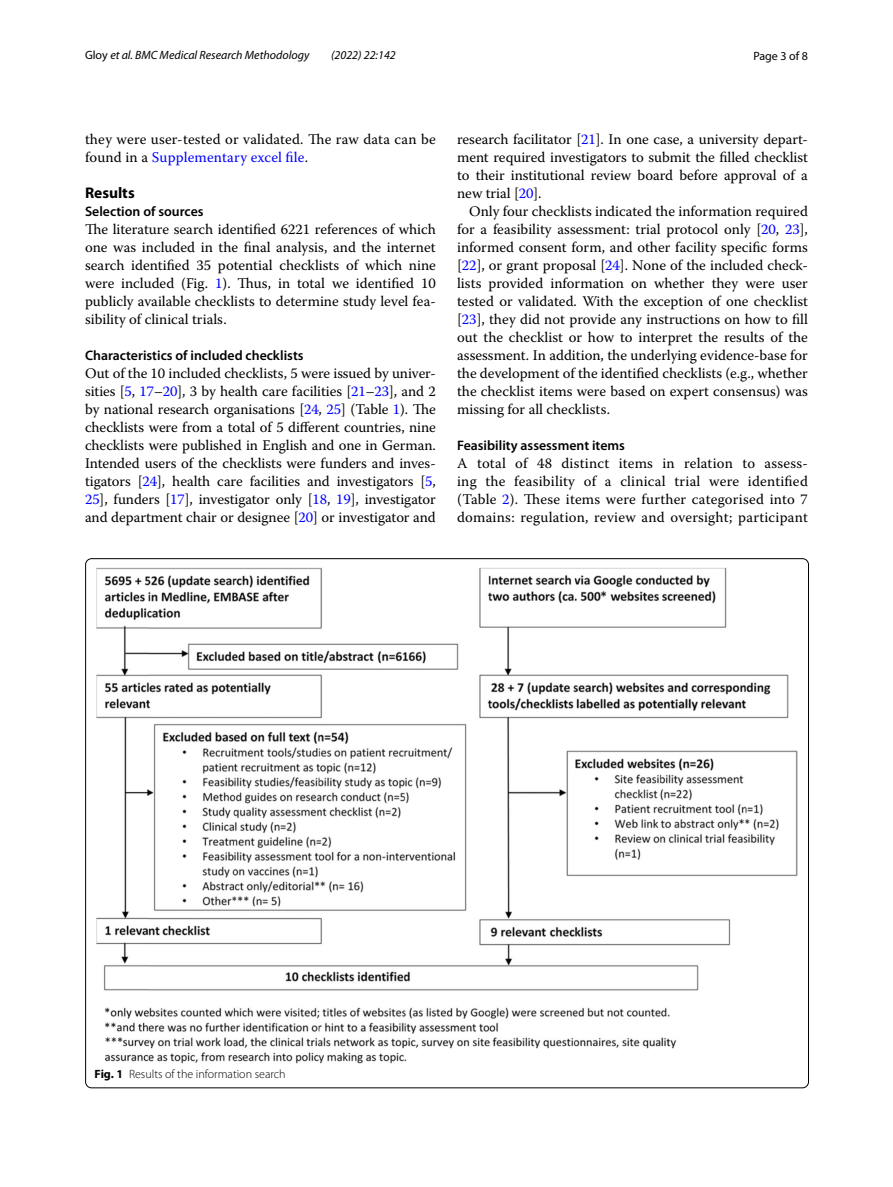
<style>
.page{position:relative;width:893px;height:1187px;background:#fff}
.page>*{position:absolute;margin:0;border:0;box-sizing:border-box;transform-origin:0 0}
.t1{font:700 15.45px "Myriad Pro";color:#000}
.t2{font:14.7px/18px "Warnock Pro";color:#000;text-align:justify}
.t3{font:600 13.8px "Myriad Pro";color:#000}
.t4{font:italic 12px "Myriad Pro";color:#000}
.t5{font:300 12px "Myriad Pro";color:#000}
.t6{font:12px "Myriad Pro";color:#000}
.s1{font-style:normal}
.s2{color:#00f}
.s3{font-weight:700}
</style>
<div class="page">
<img style="left:97px;top:567px;width:700px;height:496px">
<p class="t4" style="left:85px;top:48px;width:226px"><span class="s1">Gloy</span> et al. BMC Medical Research Methodology</p>
<p class="t4" style="left:331px;top:48px;width:66px">(2022) 22:142</p>
<p class="t6" style="left:753px;top:48px;width:56px">Page 3 of 8</p>
<p class="t2" style="left:85px;top:130px;width:352px">they were user-tested or validated. The raw data can be found in a <span class="s2">Supplementary excel file</span>.</p>
<p class="t1" style="left:85px;top:182px;width:51px">Results</p>
<p class="t3" style="left:85px;top:202px;width:120px">Selection of sources</p>
<p class="t2" style="left:85px;top:220px;width:352px">The literature search identified 6221 references of which one was included in the final analysis, and the internet search identified 35 potential checklists of which nine were included (Fig. <span class="s2">1</span>). Thus, in total we identified 10 publicly available checklists to determine study level fea&shy;sibility of clinical trials.</p>
<p class="t3" style="left:85px;top:346px;width:220px">Characteristics of included checklists</p>
<p class="t2" style="left:85px;top:364px;width:352px">Out of the 10 included checklists, 5 were issued by univer&shy;sities [<span class="s2">5</span>, <span class="s2">17</span>–<span class="s2">20</span>], 3 by health care facilities [<span class="s2">21</span>–<span class="s2">23</span>], and 2 by national research organisations [<span class="s2">24</span>, <span class="s2">25</span>] (Table <span class="s2">1</span>). The checklists were from a total of 5 different countries, nine checklists were published in English and one in German.<br>Intended users of the checklists were funders and inves&shy;tigators [<span class="s2">24</span>], health care facilities and investigators [<span class="s2">5</span>, <span class="s2">25</span>], funders [<span class="s2">17</span>], investigator only [<span class="s2">18</span>, <span class="s2">19</span>], investigator and department chair or designee [<span class="s2">20</span>] or investigator and</p>
<p class="t2" style="left:457px;top:130px;width:352px">research facilitator [<span class="s2">21</span>]. In one case, a university depart&shy;ment required investigators to submit the filled checklist to their institutional review board before approval of a new trial [<span class="s2">20</span>].</p>
<p class="t2" style="left:457px;top:202px;width:352px;text-indent:12px">Only four checklists indicated the information required for a feasibility assessment: trial protocol only [<span class="s2">20</span>, <span class="s2">23</span>], informed consent form, and other facility specific forms [<span class="s2">22</span>], or grant proposal [<span class="s2">24</span>]. None of the included check&shy;lists provided information on whether they were user tested or validated. With the exception of one checklist [<span class="s2">23</span>], they did not provide any instructions on how to fill out the checklist or how to interpret the results of the assessment. In addition, the underlying evidence-base for the development of the identified checklists (e.g., whether the checklist items were based on expert consensus) was missing for all checklists.</p>
<p class="t3" style="left:457px;top:436px;width:169px">Feasibility assessment items</p>
<p class="t2" style="left:457px;top:454px;width:352px">A total of 48 distinct items in relation to assess&shy;ing the feasibility of a clinical trial were identified (Table <span class="s2">2</span>). These items were further categorised into 7 domains: regulation, review and oversight; participant</p>
<p class="t5" style="left:95px;top:1067px;width:193px"><span class="s3">Fig. 1</span> Results of the information search</p>
</div>
